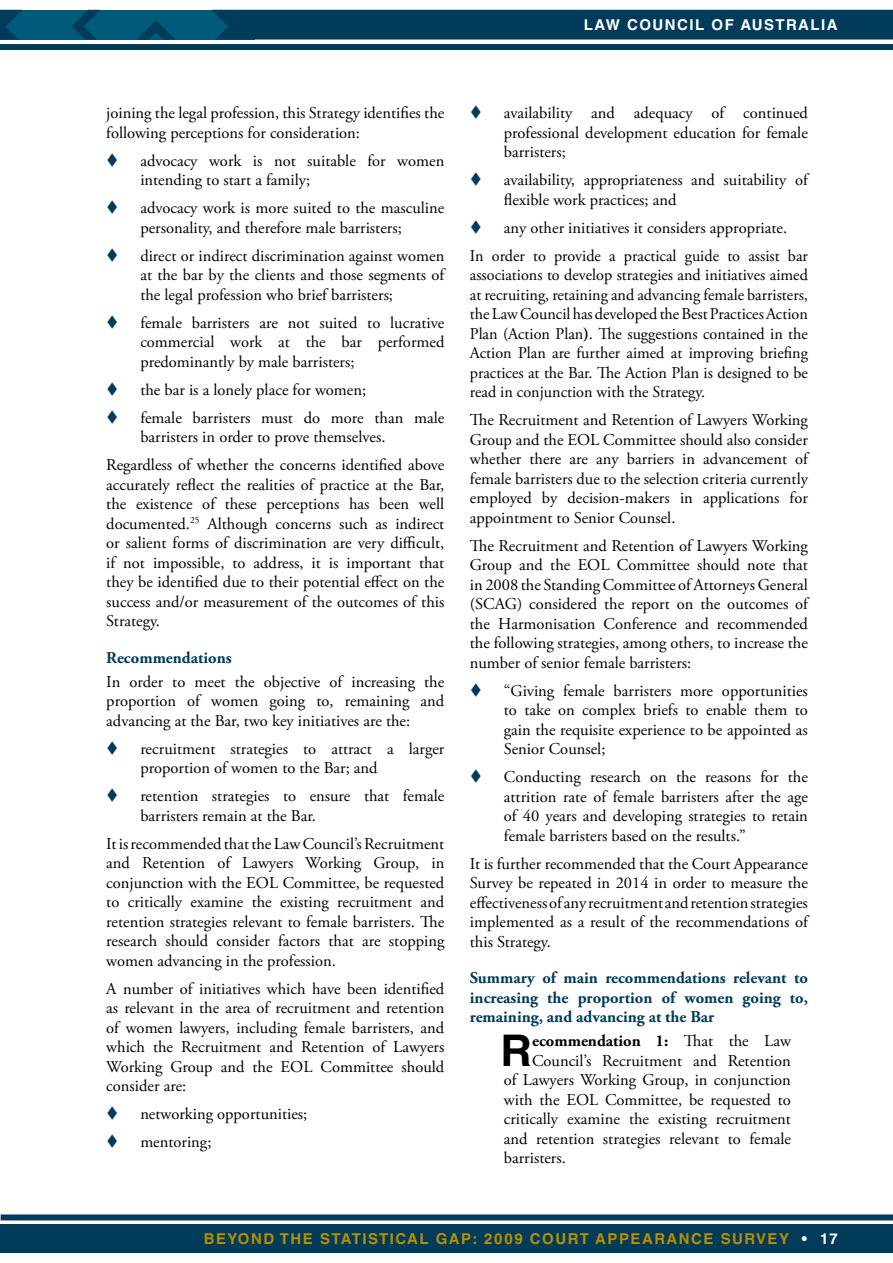
<style>
.page{position:relative;width:893px;height:1263px;background:#fff}
.page>*{position:absolute;margin:0;border:0;box-sizing:border-box;transform-origin:0 0}
.t1{font:700 43.65px "Helvetica LT Std";color:#000}
.t2{font:16.5px/19.5px "Adobe Garamond Pro";color:#000;text-align:justify}
.t3{font:700 16.5px/19.5px "Adobe Garamond Pro";color:#003b5a;text-align:justify}
.t4{font:700 16.5px "Adobe Garamond Pro";color:#000}
.t5{font:700 15px "Helvetica LT Std";letter-spacing:.1em;color:#b98f00}
.t6{font:700 15px "Helvetica LT Std";letter-spacing:.1em;color:#fff}
.s1{font-weight:700}
.s2{font-weight:400}
.s3{color:#fff}
</style>
<div class="page">
<svg style="left:0;top:10px;width:893px;height:30px;background:#024362"></svg>
<div style="left:0;top:44px;width:893px;height:6px;background:#003b5a"></div>
<div style="left:1px;top:1224px;width:892px;height:28px;background:#003b5a"></div>
<div style="left:1px;top:1214px;width:892px;height:6px;background:#003b5a"></div>
<p class="t6" style="left:584px;top:16px;width:255px">LAW COUNCIL OF AUSTRALIA</p>
<p class="t2" style="left:106px;top:104px;width:340px">joining the legal profession, this Strategy identifies the following perceptions for consideration:</p>
<p class="t2" style="left:140px;top:151px;width:306px">advocacy work is not suitable for women intending to start a family;</p>
<p class="t2" style="left:140px;top:199px;width:306px">advocacy work is more suited to the masculine personality, and therefore male barristers;</p>
<p class="t2" style="left:140px;top:246px;width:305px">direct or indirect discrimination against women at the bar by the clients and those segments of the legal profession who brief barristers;</p>
<p class="t2" style="left:140px;top:313px;width:306px">female barristers are not suited to lucrative commercial work at the bar performed predominantly by male barristers;</p>
<p class="t2" style="left:140px;top:376px;width:306px;line-height:28px">the bar is a lonely place for women;<br>female barristers must do more than male</p>
<p class="t2" style="left:106px;top:424px;width:340px;line-height:28px;text-indent:34px">barristers in order to prove themselves.<br>Regardless of whether the concerns identified above</p>
<p class="t2" style="left:106px;top:475px;width:340px">accurately reflect the realities of practice at the Bar, the existence of these perceptions has been well documented.<sup>25</sup> Although concerns such as indirect or salient forms of discrimination are very difficult, if not impossible, to address, it is important that they be identified due to their potential effect on the success and/or measurement of the outcomes of this Strategy.</p>
<p class="t3" style="left:106px;top:648px;width:127px">Recommendations</p>
<p class="t2" style="left:106px;top:672px;width:340px">In order to meet the objective of increasing the proportion of women going to, remaining and advancing at the Bar, two key initiatives are the:</p>
<p class="t2" style="left:140px;top:739px;width:306px">recruitment strategies to attract a larger proportion of women to the Bar; and</p>
<p class="t2" style="left:140px;top:787px;width:306px">retention strategies to ensure that female barristers remain at the Bar.</p>
<p class="t2" style="left:106px;top:834px;width:340px">It is recommended that the Law Council’s Recruitment and Retention of Lawyers Working Group, in conjunction with the EOL Committee, be requested to critically examine the existing recruitment and retention strategies relevant to female barristers. The research should consider factors that are stopping women advancing in the profession.</p>
<p class="t2" style="left:106px;top:979px;width:340px">A number of initiatives which have been identified as relevant in the area of recruitment and retention of women lawyers, including female barristers, and which the Recruitment and Retention of Lawyers Working Group and the EOL Committee should consider are:</p>
<p class="t2" style="left:140px;top:1100px;width:168px;line-height:28px">networking opportunities; mentoring;</p>
<p class="t2" style="left:504px;top:104px;width:306px">availability and adequacy of continued professional development education for female barristers;</p>
<p class="t2" style="left:504px;top:171px;width:305px">availability, appropriateness and suitability of flexible work practices; and</p>
<p class="t2" style="left:470px;top:214px;width:339px;line-height:27.9px;text-indent:34px">any other initiatives it considers appropriate.<br>In order to provide a practical guide to assist bar</p>
<p class="t2" style="left:470px;top:266px;width:340px">associations to develop strategies and initiatives aimed at recruiting, retaining and advancing female barristers, the Law Council has developed the Best Practices Action Plan (Action Plan<span class="s1">)</span>. The suggestions contained in the Action Plan are further aimed at improving briefing practices at the Bar. The Action Plan is designed to be read in conjunction with the Strategy.</p>
<p class="t2" style="left:470px;top:411px;width:340px">The Recruitment and Retention of Lawyers Working Group and the EOL Committee should also consider whether there are any barriers in advancement of female barristers due to the selection criteria currently employed by decision-makers in applications for appointment to Senior Counsel.</p>
<p class="t2" style="left:470px;top:536px;width:340px">The Recruitment and Retention of Lawyers Working Group and the EOL Committee should note that in 2008 the Standing Committee of Attorneys General (SCAG) considered the report on the outcomes of the Harmonisation Conference and recommended the following strategies, among others, to increase the number of senior female barristers:</p>
<p class="t2" style="left:504px;top:681px;width:306px">“Giving female barristers more opportunities to take on complex briefs to enable them to gain the requisite experience to be appointed as Senior Counsel;</p>
<p class="t2" style="left:504px;top:768px;width:306px">Conducting research on the reasons for the attrition rate of female barristers after the age of 40 years and developing strategies to retain female barristers based on the results.”</p>
<p class="t2" style="left:470px;top:854px;width:340px">It is further recommended that the Court Appearance Survey be repeated in 2014 in order to measure the effectiveness of any recruitment and retention strategies implemented as a result of the recommendations of this Strategy.</p>
<p class="t3" style="left:470px;top:969px;width:340px">Summary of main recommendations relevant to increasing the proportion of women going to, remaining, and advancing at the Bar</p>
<h1 class="t1" style="left:501px;top:1024px;width:33px">R</h1>
<p class="t4" style="left:532px;top:1031px;width:260px">ecommendation 1: <span class="s2">That the Law</span></p>
<p class="t2" style="left:532px;top:1051px;width:260px">Council’s Recruitment and Retention</p>
<p class="t2" style="left:504px;top:1071px;width:289px">of Lawyers Working Group, in conjunction</p>
<p class="t2" style="left:504px;top:1090px;width:289px">with the EOL Committee, be requested to</p>
<p class="t2" style="left:504px;top:1110px;width:289px">critically examine the existing recruitment</p>
<p class="t2" style="left:504px;top:1129px;width:289px">and retention strategies relevant to female</p>
<p class="t2" style="left:504px;top:1149px;width:63px">barristers.</p>
<p class="t5" style="left:204px;top:1230px;width:635px">BEYOND THE STATISTICAL GAP: 2009 COURT APPEARANCE SURVEY <span class="s3">• 17</span></p>
</div>
